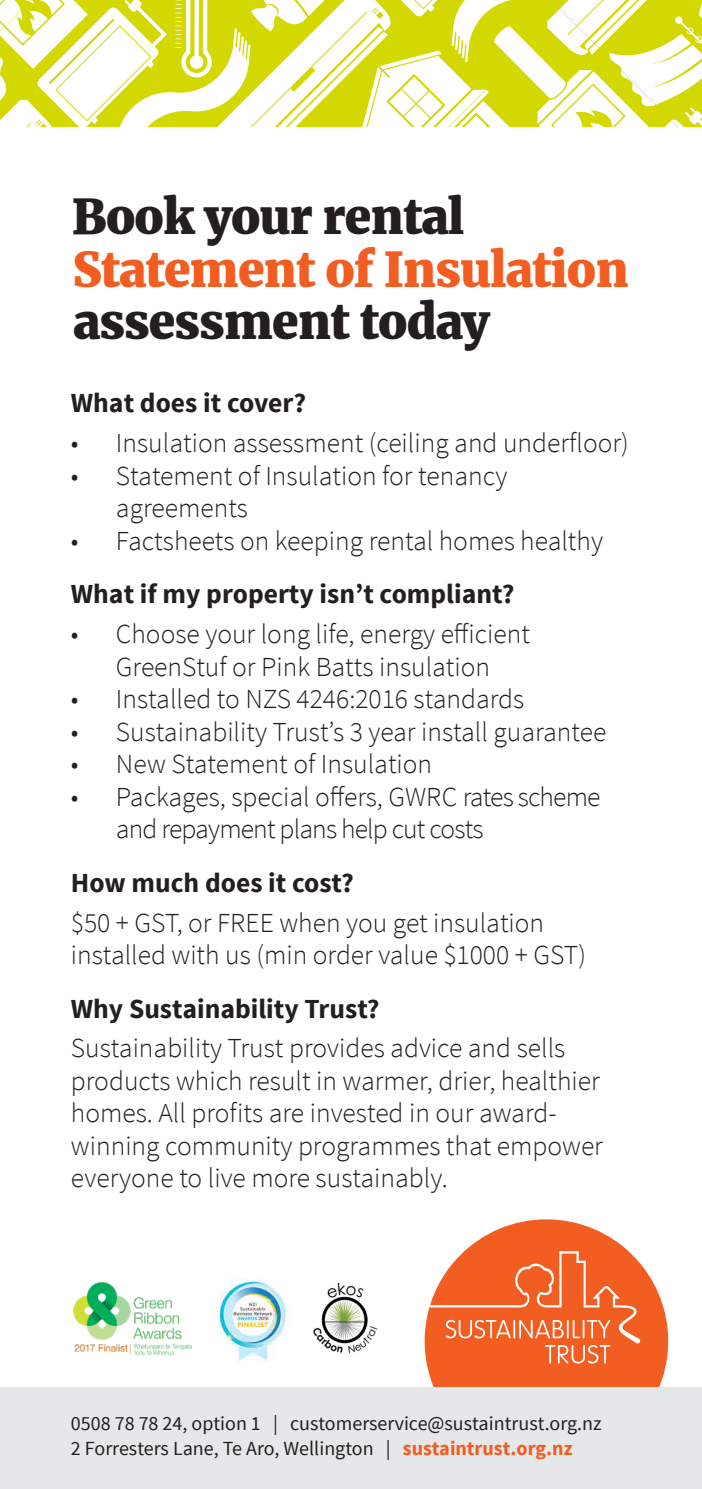
<style>
.page{position:relative;width:702px;height:1489px;background:#fff}
.page>*{position:absolute;margin:0;border:0;box-sizing:border-box;transform-origin:0 0}
.t1{font:900 47.5px/52.5px "Merriweather";letter-spacing:-.02em;color:#231f20}
.t2{font:300 27.5px/32.5px "Source Sans Pro";color:#231f20}
.t3{font:700 27.5px "Source Sans Pro";color:#231f20}
.t4{font:300 27.5px/32.5px "Source Sans Pro";letter-spacing:-.03em;color:#231f20}
.t5{font:20px "Source Sans Pro";color:#231f20}
.s1{color:#f25d21}
.s2{font-weight:700;color:#f25d21}
</style>
<div class="page">
<svg style="left:424px;top:1219px;width:244px;height:168px"></svg>
<svg style="left:0;top:0;width:702px;height:127px"></svg>
<img style="left:217px;top:1279px;width:71px;height:81px">
<img style="left:73px;top:1281px;width:119px;height:75px">
<img style="left:313px;top:1282px;width:65px;height:72px">
<div style="left:0;top:1387px;width:702px;height:101px;background:#e6e7e9"></div>
<p class="t1" style="left:72px;top:190px;width:558px">Book your rental<br><span class="s1">Statement of Insulation </span>assessment today</p>
<p class="t3" style="left:71px;top:385px;width:237px">What does it cover?</p>
<p class="t2" style="left:71px;top:427px;width:559px">• Insulation assessment (ceiling and underfloor)</p>
<p class="t2" style="left:116px;top:459px;width:393px;text-indent:-45px">• Statement of Insulation for tenancy agreements</p>
<p class="t2" style="left:71px;top:524px;width:533px">• Factsheets on keeping rental homes healthy</p>
<p class="t3" style="left:71px;top:576px;width:445px">What if my property isn’t compliant?</p>
<p class="t2" style="left:71px;top:617px;width:460px;text-align:center">• Choose your long life, energy efficient<br>GreenStuf or Pink Batts insulation</p>
<p class="t2" style="left:71px;top:682px;width:455px">• Installed to NZS 4246:2016 standards</p>
<p class="t2" style="left:71px;top:715px;width:537px">• Sustainability Trust’s 3 year install guarantee</p>
<p class="t2" style="left:71px;top:747px;width:363px">• New Statement of Insulation</p>
<p class="t4" style="left:116px;top:780px;width:486px;text-indent:-45px">• Packages, special offers, GWRC rates scheme and repayment plans help cut costs</p>
<p class="t3" style="left:71px;top:865px;width:284px">How much does it cost?</p>
<p class="t2" style="left:71px;top:906px;width:516px">$50 + GST, or FREE when you get insulation installed with us (min order value $1000 + GST)</p>
<p class="t3" style="left:71px;top:990px;width:310px">Why Sustainability Trust?</p>
<p class="t2" style="left:71px;top:1032px;width:533px">Sustainability Trust provides advice and sells products which result in warmer, drier, healthier homes. All profits are invested in our award&shy;winning community programmes that empower everyone to live more sustainably.</p>
<p class="t5" style="left:71px;top:1410px;width:532px">0508 78 78 24, option 1 | customerservice@sustaintrust.org.nz</p>
<p class="t5" style="left:71px;top:1435px;width:503px">2 Forresters Lane, Te Aro, Wellington | <span class="s2">sustaintrust.org.nz</span></p>
</div>
